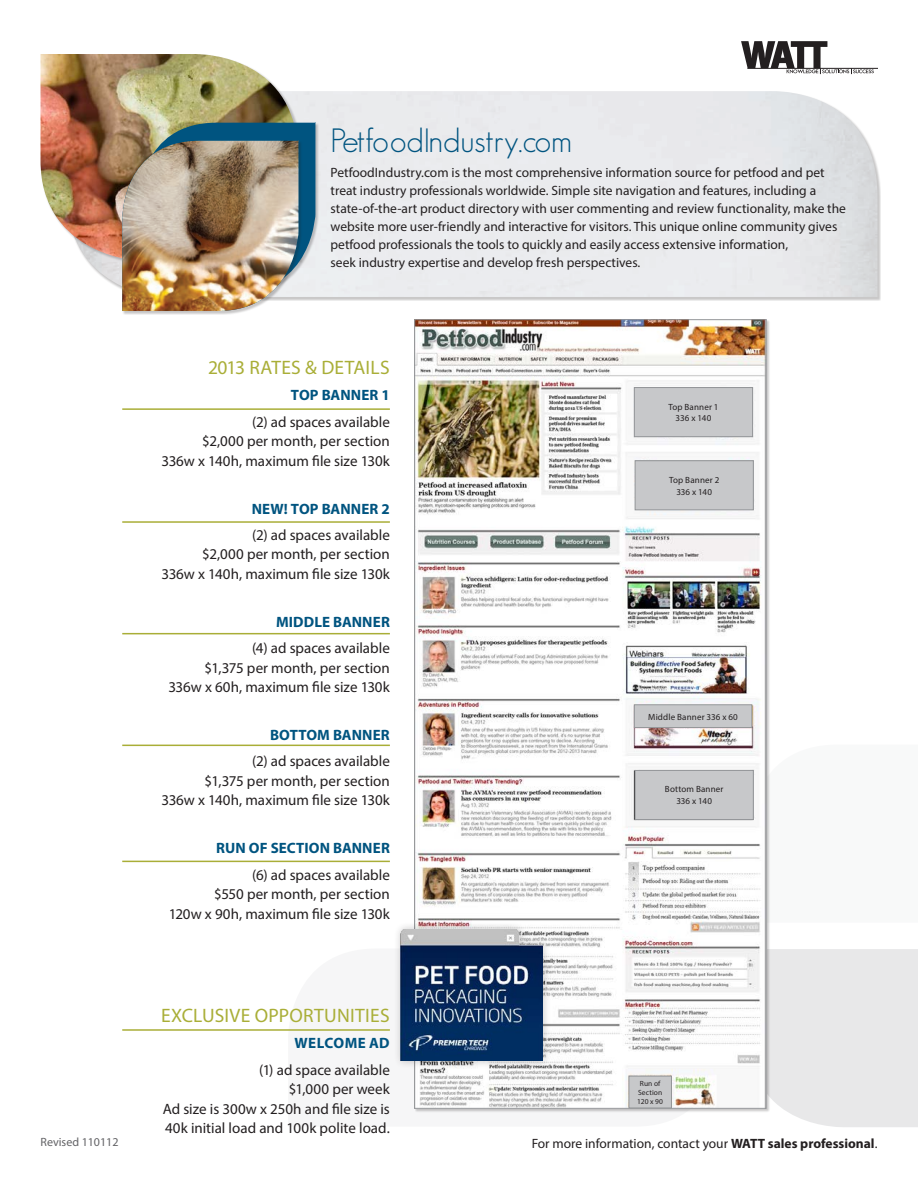
<style>
.page{position:relative;width:918px;height:1188px;background:#fff}
.page>*{position:absolute;margin:0;border:0;box-sizing:border-box;transform-origin:0 0}
.t1{font:300 33px "Geosans";color:#005480}
.t2{font:19.5px "Myriad Pro";letter-spacing:.015em;color:#a9ae37}
.t3{font:15px/19.5px "Myriad Pro";color:#231f20;text-align:right}
.t4{font:700 15px "Myriad Pro";letter-spacing:.01em;color:#005480}
.t5{font:13.5px/18px "Myriad Pro";color:#231f20}
.t6{font:12px "Myriad Pro";color:#636366}
.t7{font:9px/12px "Myriad Pro";letter-spacing:.02em;color:#231f20;text-align:center}
.t8{font:7.5px/9px "Myriad Pro";letter-spacing:.015em;color:#231f20;text-align:center}
.s1{font-weight:700}
</style>
<div class="page">
<hr style="left:747px;top:68px;width:131px;height:1px;background:#231f20">
<svg style="left:741px;top:41px;width:133px;height:33px"></svg>
<div style="left:771px;top:949px;width:147px;height:178px;background:#e8e8e9"></div>
<svg style="left:414px;top:1069px;width:272px;height:44px"></svg>
<img style="left:40px;top:54px;width:258px;height:206px">
<div style="left:139px;top:123px;width:181px;height:174px;background:#231f20;opacity:.25"></div>
<hr style="left:122px;top:408px;width:268px;height:2px;background:#a9ae37">
<hr style="left:122px;top:521px;width:268px;height:2px;background:#a9ae37">
<hr style="left:122px;top:633px;width:268px;height:1px;background:#a9ae37">
<hr style="left:122px;top:1029px;width:268px;height:2px;background:#a9ae37">
<hr style="left:122px;top:745px;width:268px;height:1px;background:#a9ae37">
<hr style="left:122px;top:861px;width:268px;height:1px;background:#a9ae37">
<div style="left:122px;top:141px;width:181px;height:174px;background:#231f20;opacity:.25"></div>
<svg style="left:122px;top:122px;width:193px;height:189px;background:#487a8f"></svg>
<img style="left:122px;top:140px;width:176px;height:171px">
<img style="left:417px;top:322px;width:347px;height:784px">
<div style="left:634px;top:388px;width:119px;height:49px;background:#c7c8ca"></div>
<div style="left:634px;top:387px;width:119px;height:50px;border:1px solid #939598"></div>
<div style="left:635px;top:461px;width:118px;height:49px;background:#c7c8ca"></div>
<div style="left:635px;top:460px;width:119px;height:50px;border:1px solid #939598"></div>
<div style="left:635px;top:770px;width:118px;height:50px;background:#c7c8ca"></div>
<div style="left:635px;top:770px;width:119px;height:50px;border:1px solid #939598"></div>
<div style="left:634px;top:705px;width:118px;height:23px;background:#c7c8ca"></div>
<div style="left:634px;top:704px;width:118px;height:24px;border:1px solid #939598"></div>
<div style="left:629px;top:1076px;width:42px;height:32px;background:#c7c8ca"></div>
<div style="left:629px;top:1076px;width:43px;height:32px;border:1px solid #939598"></div>
<div style="left:393px;top:921px;width:158px;height:148px;background:#231f20;opacity:.25"></div>
<img style="left:401px;top:929px;width:142px;height:132px">
<p class="t6" style="left:40px;top:1134px;width:80px">Revised 110112</p>
<p class="t1" style="left:331px;top:122px;width:243px">PetfoodIndustry.com</p>
<p class="t5" style="left:331px;top:163px;width:517px">PetfoodIndustry.com is the most comprehensive information source for petfood and pet treat industry professionals worldwide. Simple site navigation and features, including a state-of-the-art product directory with user commenting and review functionality, make the website more user-friendly and interactive for visitors. This unique online community gives petfood professionals the tools to quickly and easily access extensive information,<br>seek industry expertise and develop fresh perspectives.</p>
<p class="t2" style="left:208px;top:356px;width:183px">2013 RATES &amp; DETAILS</p>
<p class="t4" style="left:291px;top:386px;width:100px">TOP BANNER 1</p>
<p class="t3" style="left:161px;top:412px;width:230px">(2) ad spaces available<br>$2,000 per month, per section<br>336w x 140h, maximum file size 130k</p>
<p class="t4" style="left:252px;top:499px;width:140px">NEW! TOP BANNER 2</p>
<p class="t3" style="left:161px;top:525px;width:230px">(2) ad spaces available<br>$2,000 per month, per section<br>336w x 140h, maximum file size 130k</p>
<p class="t4" style="left:276px;top:612px;width:115px">MIDDLE BANNER</p>
<p class="t3" style="left:168px;top:638px;width:223px">(4) ad spaces available<br>$1,375 per month, per section<br>336w x 60h, maximum file size 130k</p>
<p class="t4" style="left:270px;top:725px;width:121px">BOTTOM BANNER</p>
<p class="t3" style="left:161px;top:751px;width:230px">(2) ad spaces available<br>$1,375 per month, per section<br>336w x 140h, maximum file size 130k</p>
<p class="t4" style="left:216px;top:839px;width:175px">RUN OF SECTION BANNER</p>
<p class="t3" style="left:169px;top:865px;width:223px">(6) ad spaces available<br>$550 per month, per section<br>120w x 90h, maximum file size 130k</p>
<p class="t2" style="left:161px;top:1004px;width:230px">EXCLUSIVE OPPORTUNITIES</p>
<p class="t4" style="left:295px;top:1034px;width:97px">WELCOME AD</p>
<p class="t3" style="left:163px;top:1060px;width:229px">(1) ad space available<br>$1,000 per week<br>Ad size is 300w x 250h and file size is<br>40k initial load and 100k polite load.</p>
<p class="t7" style="left:668px;top:400px;width:52px">Top Banner 1<br>336 x 140</p>
<p class="t7" style="left:669px;top:474px;width:52px">Top Banner 2<br>336 x 140</p>
<p class="t7" style="left:648px;top:710px;width:91px">Middle Banner 336 x 60</p>
<p class="t7" style="left:665px;top:783px;width:60px">Bottom Banner<br>336 x 140</p>
<p class="t8" style="left:637px;top:1079px;width:27px">Run of<br>Section<br>120 x 90</p>
<p class="t5" style="left:532px;top:1134px;width:347px">For more information, contact your <span class="s1">WATT sales professional</span>.</p>
</div>
